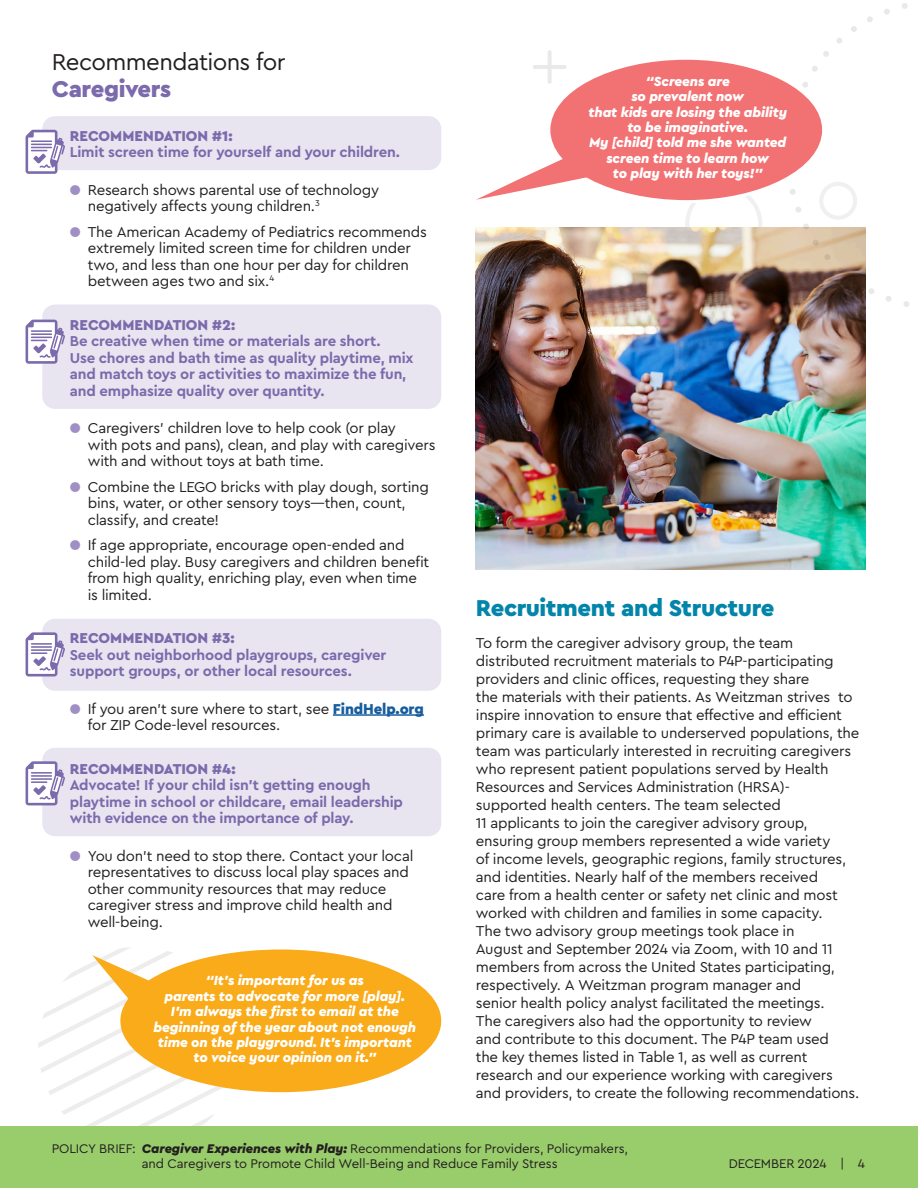
<style>
.page{position:relative;width:918px;height:1188px;background:#fff}
.page>*{position:absolute;margin:0;border:0;box-sizing:border-box;transform-origin:0 0}
.t1{font:24px/27px "Cera Pro";letter-spacing:-.025em;color:#231f20}
.t2{font:900 24px "Cera Pro";letter-spacing:-.02em;color:#0385aa}
.t3{font:15px/18px "Cera Pro";letter-spacing:-.015em;color:#231f20}
.t4{font:700 15px/16.5px "Cera Pro";letter-spacing:-.01em;color:#7b6bac}
.t5{font:italic 900 13.8px/15.3px "Cera Pro";letter-spacing:-.01em;color:#fff;text-align:center}
.t6{font:13.2px/15.8px "Cera Pro";letter-spacing:-.01em;color:#231f20}
.s1{font-weight:900;color:#7b6bac}
.s2{font-weight:900}
.s3{color:#a08fc4}
.s4{font-weight:900;color:#175d9e}
.s5{font-weight:900;font-style:italic}
</style>
<div class="page">
<div style="left:685px;top:185px;width:77px;height:78px;border:4px solid #231f20;border-radius:50%"></div>
<img style="left:476px;top:228px;width:389px;height:342px">
<div style="left:42px;top:116px;width:399px;height:54px;background:#e8e5f1;border-radius:13px"></div>
<div style="left:42px;top:619px;width:399px;height:72px;background:#e8e5f1;border-radius:13px"></div>
<div style="left:42px;top:748px;width:399px;height:88px;background:#e8e5f1;border-radius:13px"></div>
<div style="left:42px;top:305px;width:399px;height:104px;background:#e8e5f1;border-radius:13px"></div>
<svg style="left:26px;top:130px;width:39px;height:44px"></svg>
<svg style="left:26px;top:632px;width:39px;height:44px"></svg>
<svg style="left:26px;top:761px;width:39px;height:44px"></svg>
<svg style="left:26px;top:320px;width:39px;height:44px"></svg>
<div style="left:0;top:1127px;width:918px;height:61px;background:#99cd6b"></div>
<hr style="left:333px;top:714px;width:91px;height:2px;background:#175d9e">
<div style="left:120px;top:950px;width:321px;height:142px;background:#faab1a;border-radius:50%"></div>
<svg style="left:802px;top:3px;width:106px;height:85px"></svg>
<svg style="left:784px;top:182px;width:125px;height:131px"></svg>
<div style="left:549px;top:58px;width:275px;height:144px;background:#f27274;border-radius:50%"></div>
<svg style="left:476px;top:157px;width:111px;height:43px"></svg>
<svg style="left:533px;top:50px;width:33px;height:34px"></svg>
<svg style="left:38px;top:947px;width:202px;height:180px"></svg>
<p class="t1" style="left:52px;top:47px;width:235px">Recommendations for<br><span class="s1">Caregivers</span></p>
<p class="t4" style="left:70px;top:127px;width:332px"><span class="s2">RECOMMENDATION #1:<br></span>Limit screen time for yourself and your children.</p>
<p class="t3" style="left:88px;top:181px;width:293px;line-height:16.5px;text-indent:-18px"><span class="s3">●</span> Research shows parental use of technology negatively affects young children.<sup>3</sup></p>
<p class="t3" style="left:88px;top:223px;width:341px;line-height:16.5px;text-indent:-18px"><span class="s3">●</span> The American Academy of Pediatrics recommends extremely limited screen time for children under two, and less than one hour per day for children between ages two and six.<sup>4</sup></p>
<p class="t4" style="left:70px;top:316px;width:345px"><span class="s2">RECOMMENDATION #2:<br></span>Be creative when time or materials are short.<br>Use chores and bath time as quality playtime, mix and match toys or activities to maximize the fun, and emphasize quality over quantity.</p>
<p class="t3" style="left:88px;top:419px;width:349px;line-height:16.5px;text-indent:-18px"><span class="s3">●</span> Caregivers’ children love to help cook (or play<br>with pots and pans), clean, and play with caregivers with and without toys at bath time.</p>
<p class="t3" style="left:88px;top:478px;width:343px;line-height:16.5px;text-indent:-18px"><span class="s3">●</span> Combine the LEGO bricks with play dough, sorting bins, water, or other sensory toys—then, count, classify, and create!</p>
<p class="t3" style="left:88px;top:536px;width:343px;line-height:16.5px;text-indent:-18px"><span class="s3">●</span> If age appropriate, encourage open-ended and child-led play. Busy caregivers and children benefit from high quality, enriching play, even when time is limited.</p>
<p class="t4" style="left:70px;top:629px;width:318px"><span class="s2">RECOMMENDATION #3:<br></span>Seek out neighborhood playgroups, caregiver support groups, or other local resources.</p>
<p class="t3" style="left:88px;top:700px;width:338px;line-height:16.5px;text-indent:-18px"><span class="s3">●</span> If you aren’t sure where to start, see <span class="s4">FindHelp.org </span>for ZIP Code-level resources.</p>
<p class="t4" style="left:70px;top:760px;width:335px"><span class="s2">RECOMMENDATION #4:<br></span>Advocate! If your child isn’t getting enough playtime in school or childcare, email leadership with evidence on the importance of play.</p>
<p class="t3" style="left:88px;top:847px;width:327px;line-height:16.5px;text-indent:-18px"><span class="s3">●</span> You don’t need to stop there. Contact your local representatives to discuss local play spaces and other community resources that may reduce caregiver stress and improve child health and well-being.</p>
<p class="t5" style="left:154px;top:973px;width:264px">“It’s important for us as<br>parents to advocate for more [play].<br>I’m always the first to email at the beginning of the year about not enough time on the playground. It’s important to voice your opinion on it.”</p>
<p class="t5" style="left:589px;top:73px;width:200px">“Screens are<br>so prevalent now<br>that kids are losing the ability to be imaginative.<br>My [child] told me she wanted screen time to learn how<br>to play with her toys!”</p>
<p class="t2" style="left:476px;top:592px;width:300px">Recruitment and Structure</p>
<p class="t3" style="left:476px;top:633px;width:385px">To form the caregiver advisory group, the team distributed recruitment materials to P4P-participating providers and clinic offices, requesting they share<br>the materials with their patients. As Weitzman strives to inspire innovation to ensure that effective and efficient primary care is available to underserved populations, the team was particularly interested in recruiting caregivers who represent patient populations served by Health Resources and Services Administration (HRSA)- supported health centers. The team selected<br>11 applicants to join the caregiver advisory group, ensuring group members represented a wide variety<br>of income levels, geographic regions, family structures, and identities. Nearly half of the members received<br>care from a health center or safety net clinic and most worked with children and families in some capacity.<br>The two advisory group meetings took place in<br>August and September 2024 via Zoom, with 10 and 11 members from across the United States participating, respectively. A Weitzman program manager and<br>senior health policy analyst facilitated the meetings.<br>The caregivers also had the opportunity to review<br>and contribute to this document. The P4P team used<br>the key themes listed in Table 1, as well as current research and our experience working with caregivers and providers, to create the following recommendations.</p>
<p class="t6" style="left:142px;top:1140px;width:488px;text-indent:-90px">POLICY BRIEF: <span class="s5">Caregiver Experiences with Play:</span> Recommendations for Providers, Policymakers, and Caregivers to Promote Child Well-Being and Reduce Family Stress</p>
<p class="t6" style="left:729px;top:1155px;width:138px">DECEMBER 2024 | 4</p>
</div>
